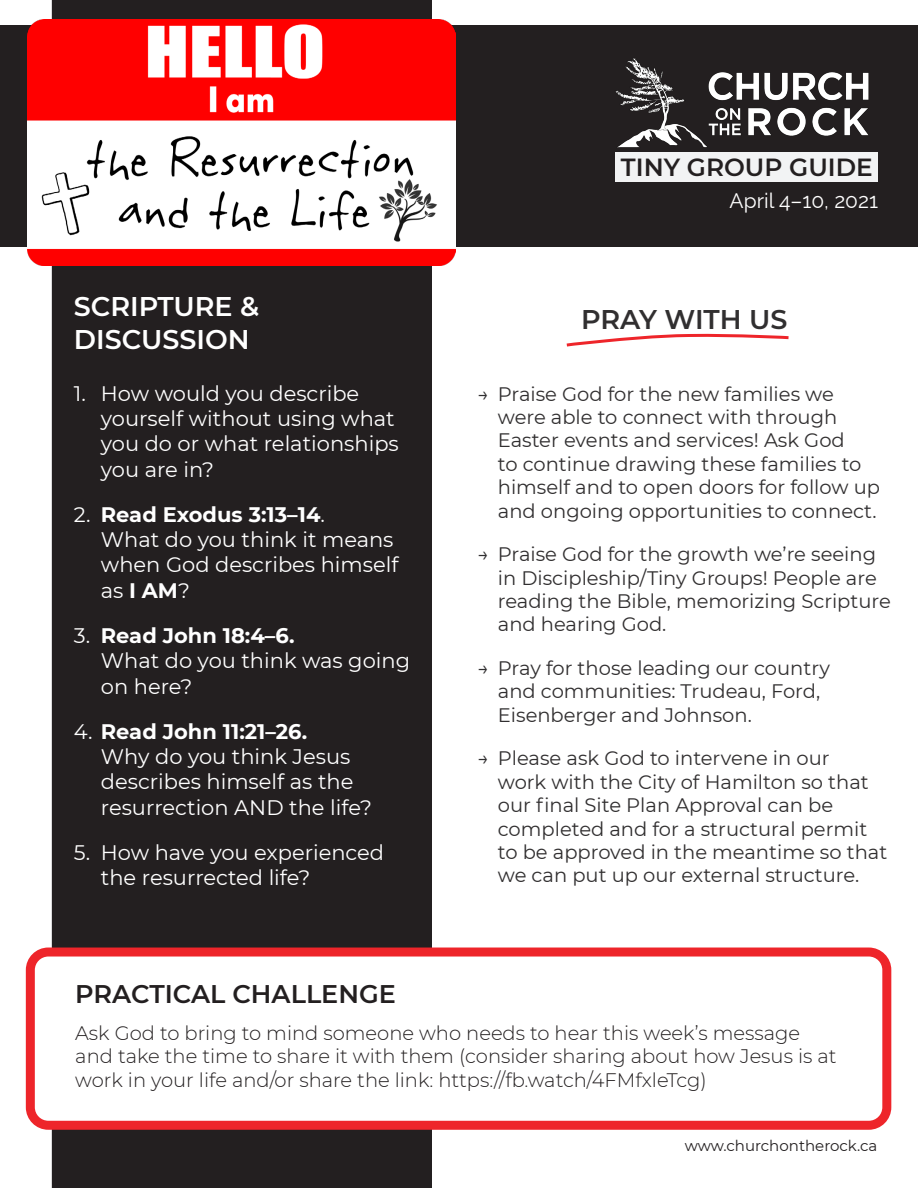
<style>
.page{position:relative;width:918px;height:1188px;background:#fff}
.page>*{position:absolute;margin:0;border:0;box-sizing:border-box;transform-origin:0 0}
.t1{font:600 27px/32.4px "Montserrat";color:#fff}
.t2{font:600 27px "Montserrat";color:#312f30}
.t3{font:600 25.5px "Montserrat";color:#231f20}
.t4{font:600 24.75px "Montserrat";color:#231f20}
.t5{font:21px/25.2px "Montserrat";color:#fff}
.t6{font:21px "Raleway";color:#fff}
.t7{font:19.5px/23.4px "Montserrat";color:#312f30}
.t8{font:300 19.5px/23.4px "Montserrat";color:#231f20}
.t9{font:15px "Montserrat";color:#231f20}
.s1{font-weight:700}
</style>
<div class="page">
<div style="left:53px;top:1px;width:378px;height:1180px;background:#231f20"></div>
<div style="left:0;top:26px;width:917px;height:221px;background:#231f20"></div>
<img style="left:27px;top:19px;width:428px;height:246px">
<svg style="left:566px;top:333px;width:223px;height:14px"></svg>
<div style="left:30px;top:952px;width:857px;height:173px;background:#fff;border-radius:18px"></div>
<div style="left:26px;top:948px;width:865px;height:182px;border:9px solid #ee252a;border-radius:18px"></div>
<img style="left:615px;top:58px;width:254px;height:90px">
<div style="left:616px;top:152px;width:262px;height:29px;background:#f2f3f4"></div>
<p class="t4" style="left:621px;top:149px;width:253px">TINY GROUP GUIDE</p>
<p class="t1" style="left:74px;top:289px;width:187px">SCRIPTURE &amp;<br>DISCUSSION</p>
<p class="t5" style="left:101px;top:380px;width:300px;text-indent:-27px">1. How would you describe yourself without using what you do or what relationships you are in?</p>
<p class="t5" style="left:101px;top:501px;width:299px;text-indent:-27px">2. <span class="s1">Read Exodus 3:13–14</span>.<br>What do you think it means when God describes himself as <span class="s1">I AM</span>?</p>
<p class="t5" style="left:101px;top:622px;width:311px;text-indent:-27px">3. <span class="s1">Read John 18:4–6.<br></span>What do you think was going on here?</p>
<p class="t5" style="left:101px;top:718px;width:273px;text-indent:-27px">4. <span class="s1">Read John 11:21–26.<br></span>Why do you think Jesus describes himself as the resurrection AND the life?</p>
<p class="t5" style="left:101px;top:839px;width:285px;text-indent:-27px">5. How have you experienced the resurrected life?</p>
<p class="t6" style="left:730px;top:183px;width:150px">April 4–10, 2021</p>
<p class="t2" style="left:581px;top:300px;width:208px">PRAY WITH US</p>
<p class="t7" style="left:498px;top:381px;width:384px;text-indent:-20px">→ Praise God for the new families we were able to connect with through Easter events and services! Ask God<br>to continue drawing these families to himself and to open doors for follow up and ongoing opportunities to connect.</p>
<p class="t7" style="left:498px;top:542px;width:395px;text-indent:-20px">→ Praise God for the growth we’re seeing in Discipleship/Tiny Groups! People are reading the Bible, memorizing Scripture and hearing God.</p>
<p class="t7" style="left:498px;top:656px;width:334px;text-indent:-20px">→ Pray for those leading our country and communities: Trudeau, Ford,<br>Eisenberger and Johnson.</p>
<p class="t7" style="left:498px;top:746px;width:391px;text-indent:-20px">→ Please ask God to intervene in our<br>work with the City of Hamilton so that our final Site Plan Approval can be completed and for a structural permit to be approved in the meantime so that we can put up our external structure.</p>
<p class="t3" style="left:75px;top:976px;width:322px">PRACTICAL CHALLENGE</p>
<p class="t8" style="left:75px;top:1021px;width:763px">Ask God to bring to mind someone who needs to hear this week’s message and take the time to share it with them (consider sharing about how Jesus is at work in your life and/or share the link: https://fb.watch/4FMfxleTcg)</p>
<p class="t9" style="left:685px;top:1136px;width:194px">www.churchontherock.ca</p>
</div>
